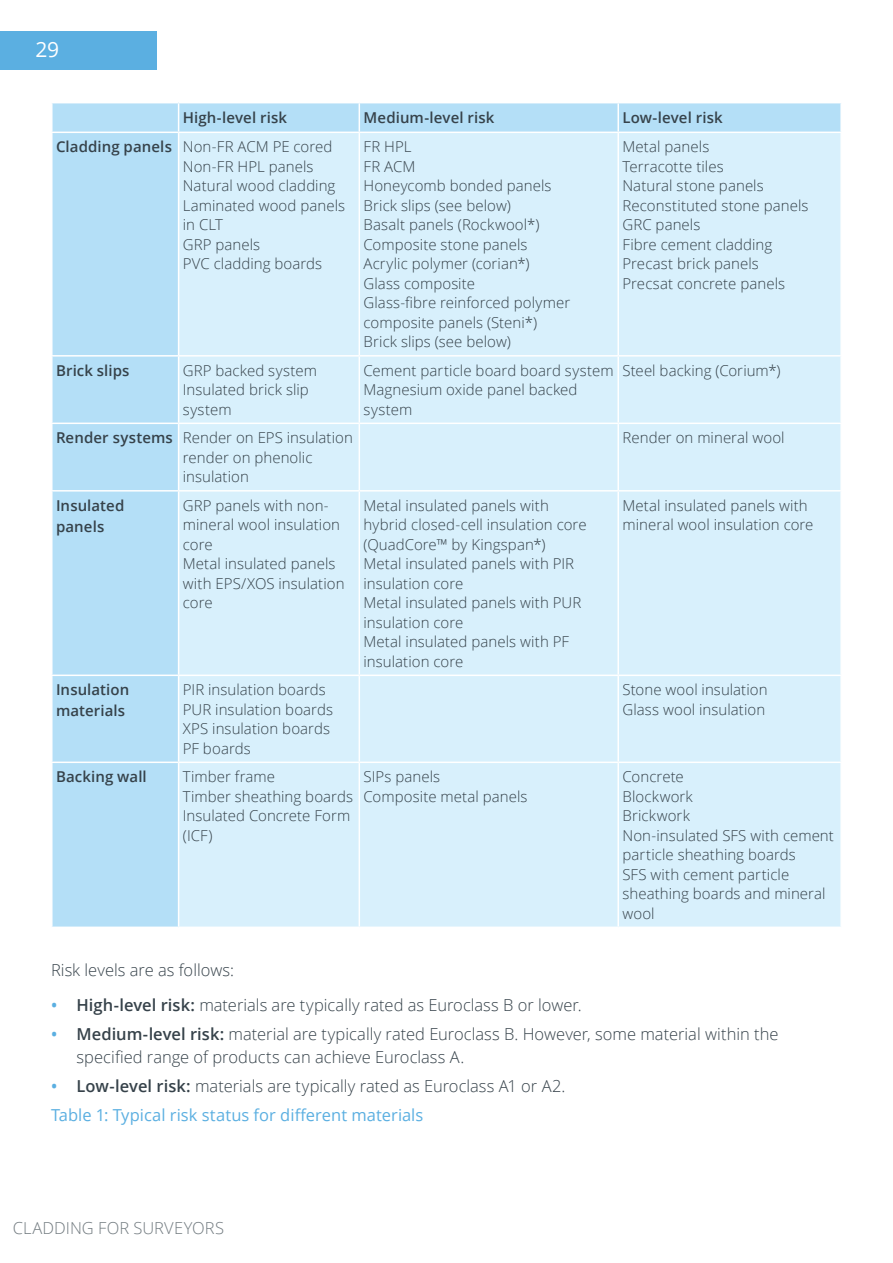
<style>
.page{position:relative;width:893px;height:1263px;background:#fff}
.page>*{position:absolute;margin:0;border:0;box-sizing:border-box;transform-origin:0 0}
.t1{font:300 16.5px/22.5px "Open Sans";color:#36424a}
.t2{font:16.5px/28.8px "Open Sans";color:#5bafe1}
.t3{font:300 16.5px "Open Sans";color:#727b80}
.t4{font:300 15px/19.5px "Open Sans";letter-spacing:.005em;color:#36424a}
.t5{font:600 15px/21px "Open Sans";letter-spacing:.005em;color:#36424a}
.t6{font:13.5px "Open Sans";color:#fff}
.s1{font-size:21px}
.s2{font-weight:600}
.s3{font-weight:600;color:#5bafe1}
.s4{font-weight:600;color:#36424a}
.s5{font-weight:300;color:#36424a}
</style>
<div class="page">
<div style="left:0;top:31px;width:157px;height:39px;background:#5bafe1"></div>
<div style="left:53px;top:103px;width:787px;height:823px;background:#b4dff7"></div>
<div style="left:179px;top:103px;width:180px;height:29px;background:#b4dff7"></div>
<div style="left:179px;top:133px;width:661px;height:793px;background:#d8f0fc"></div>
<hr style="left:617px;top:103px;width:2px;height:29px;background:#fff">
<hr style="left:51px;top:132px;width:128px;height:1px;background:#fff">
<hr style="left:178px;top:133px;width:1px;height:222px;background:#fff">
<hr style="left:359px;top:132px;width:259px;height:1px;background:#fff">
<hr style="left:359px;top:133px;width:1px;height:222px;background:#fff">
<hr style="left:618px;top:132px;width:224px;height:1px;background:#fff">
<hr style="left:617px;top:133px;width:2px;height:222px;background:#fff">
<hr style="left:51px;top:355px;width:128px;height:2px;background:#fff">
<hr style="left:179px;top:355px;width:180px;height:2px;background:#fff">
<hr style="left:178px;top:357px;width:1px;height:66px;background:#fff">
<hr style="left:359px;top:355px;width:259px;height:2px;background:#fff">
<hr style="left:359px;top:357px;width:1px;height:66px;background:#fff">
<hr style="left:618px;top:355px;width:224px;height:2px;background:#fff">
<hr style="left:617px;top:357px;width:2px;height:66px;background:#fff">
<hr style="left:51px;top:423px;width:128px;height:1px;background:#fff">
<hr style="left:179px;top:423px;width:180px;height:1px;background:#fff">
<hr style="left:178px;top:424px;width:1px;height:66px;background:#fff">
<hr style="left:359px;top:423px;width:259px;height:1px;background:#fff">
<hr style="left:359px;top:424px;width:1px;height:66px;background:#fff">
<hr style="left:618px;top:423px;width:224px;height:1px;background:#fff">
<hr style="left:617px;top:424px;width:2px;height:66px;background:#fff">
<hr style="left:51px;top:490px;width:128px;height:2px;background:#fff">
<hr style="left:179px;top:490px;width:180px;height:2px;background:#fff">
<hr style="left:178px;top:492px;width:1px;height:182px;background:#fff">
<hr style="left:359px;top:490px;width:259px;height:2px;background:#fff">
<hr style="left:359px;top:492px;width:1px;height:182px;background:#fff">
<hr style="left:618px;top:490px;width:224px;height:2px;background:#fff">
<hr style="left:617px;top:492px;width:2px;height:182px;background:#fff">
<hr style="left:51px;top:674px;width:128px;height:2px;background:#fff">
<hr style="left:179px;top:674px;width:180px;height:2px;background:#fff">
<hr style="left:178px;top:676px;width:1px;height:85px;background:#fff">
<hr style="left:359px;top:674px;width:259px;height:2px;background:#fff">
<hr style="left:359px;top:676px;width:1px;height:85px;background:#fff">
<hr style="left:618px;top:674px;width:224px;height:2px;background:#fff">
<hr style="left:617px;top:676px;width:2px;height:85px;background:#fff">
<hr style="left:51px;top:761px;width:128px;height:2px;background:#fff">
<hr style="left:179px;top:761px;width:180px;height:2px;background:#fff">
<hr style="left:178px;top:763px;width:1px;height:163px;background:#fff">
<hr style="left:359px;top:761px;width:259px;height:2px;background:#fff">
<hr style="left:359px;top:763px;width:1px;height:163px;background:#fff">
<hr style="left:618px;top:761px;width:224px;height:2px;background:#fff">
<hr style="left:617px;top:763px;width:2px;height:163px;background:#fff">
<svg style="left:178px;top:103px;width:1px;height:29px"></svg>
<svg style="left:359px;top:103px;width:1px;height:29px"></svg>
<hr style="left:179px;top:132px;width:180px;height:1px;background:#fff">
<p class="t6" style="left:35px;top:42px;width:25px">IP<span class="s1">29</span></p>
<p class="t5" style="left:183px;top:106px;width:106px">High-level risk</p>
<p class="t5" style="left:364px;top:106px;width:132px">Medium-level risk</p>
<p class="t5" style="left:622px;top:106px;width:102px">Low-level risk</p>
<p class="t4" style="left:183px;top:137px;width:164px;text-indent:-127px"><span class="s2">Cladding panels</span> Non-FR ACM PE cored<br>Non-FR HPL panels<br>Natural wood cladding<br>Laminated wood panels in CLT<br>GRP panels<br>PVC cladding boards</p>
<p class="t4" style="left:364px;top:137px;width:208px">FR HPL<br>FR ACM<br>Honeycomb bonded panels<br>Brick slips (see below)<br>Basalt panels (Rockwool*)<br>Composite stone panels<br>Acrylic polymer (corian*)<br>Glass composite<br>Glass-fibre reinforced polymer composite panels (Steni*)<br>Brick slips (see below)</p>
<p class="t4" style="left:622px;top:137px;width:187px">Metal panels<br>Terracotte tiles<br>Natural stone panels<br>Reconstituted stone panels<br>GRC panels<br>Fibre cement cladding<br>Precast brick panels<br>Precsat concrete panels</p>
<p class="t5" style="left:56px;top:360px;width:75px">Brick slips</p>
<p class="t4" style="left:183px;top:360px;width:136px">GRP backed system<br>Insulated brick slip system</p>
<p class="t4" style="left:364px;top:360px;width:252px">Cement particle board board system<br>Magnesium oxide panel backed system</p>
<p class="t4" style="left:622px;top:360px;width:160px">Steel backing (Corium*)</p>
<p class="t4" style="left:183px;top:428px;width:172px;text-indent:-127px"><span class="s2">Render systems</span> Render on EPS insulation render on phenolic insulation</p>
<p class="t4" style="left:622px;top:428px;width:164px">Render on mineral wool</p>
<p class="t5" style="left:56px;top:494px;width:70px">Insulated panels</p>
<p class="t4" style="left:183px;top:495px;width:163px">GRP panels with non&shy;mineral wool insulation core<br>Metal insulated panels with EPS/XOS insulation core</p>
<p class="t4" style="left:364px;top:495px;width:225px">Metal insulated panels with hybrid closed-cell insulation core (QuadCore™ by Kingspan*)<br>Metal insulated panels with PIR insulation core<br>Metal insulated panels with PUR insulation core<br>Metal insulated panels with PF insulation core</p>
<p class="t4" style="left:622px;top:495px;width:193px">Metal insulated panels with mineral wool insulation core</p>
<p class="t5" style="left:56px;top:679px;width:75px">Insulation materials</p>
<p class="t4" style="left:183px;top:680px;width:152px">PIR insulation boards<br>PUR insulation boards<br>XPS insulation boards<br>PF boards</p>
<p class="t4" style="left:622px;top:680px;width:147px">Stone wool insulation<br>Glass wool insulation</p>
<p class="t5" style="left:56px;top:766px;width:92px">Backing wall</p>
<p class="t4" style="left:183px;top:767px;width:172px">Timber frame<br>Timber sheathing boards<br>Insulated Concrete Form (ICF)</p>
<p class="t4" style="left:364px;top:767px;width:166px">SIPs panels<br>Composite metal panels</p>
<p class="t4" style="left:622px;top:767px;width:213px">Concrete<br>Blockwork<br>Brickwork<br>Non-insulated SFS with cement particle sheathing boards<br>SFS with cement particle sheathing boards and mineral wool</p>
<p class="t1" style="left:51px;top:958px;width:185px">Risk levels are as follows:</p>
<p class="t1" style="left:51px;top:994px;width:532px"><span class="s3">•</span> <span class="s2">High-level risk:</span> materials are typically rated as Euroclass B or lower.</p>
<p class="t1" style="left:77px;top:1022px;width:703px;text-indent:-26px"><span class="s3">•</span> <span class="s2">Medium-level risk:</span> material are typically rated Euroclass B. However, some material within the specified range of products can achieve Euroclass A.</p>
<p class="t2" style="left:51px;top:1071px;width:516px"><span class="s2">•</span> <span class="s4">Low-level risk:</span> <span class="s5">materials are typically rated as Euroclass A1 or A2.<br></span>Table 1: Typical risk status for different materials</p>
<p class="t3" style="left:13px;top:1217px;width:213px">CLADDING FOR SURVEYORS</p>
</div>
